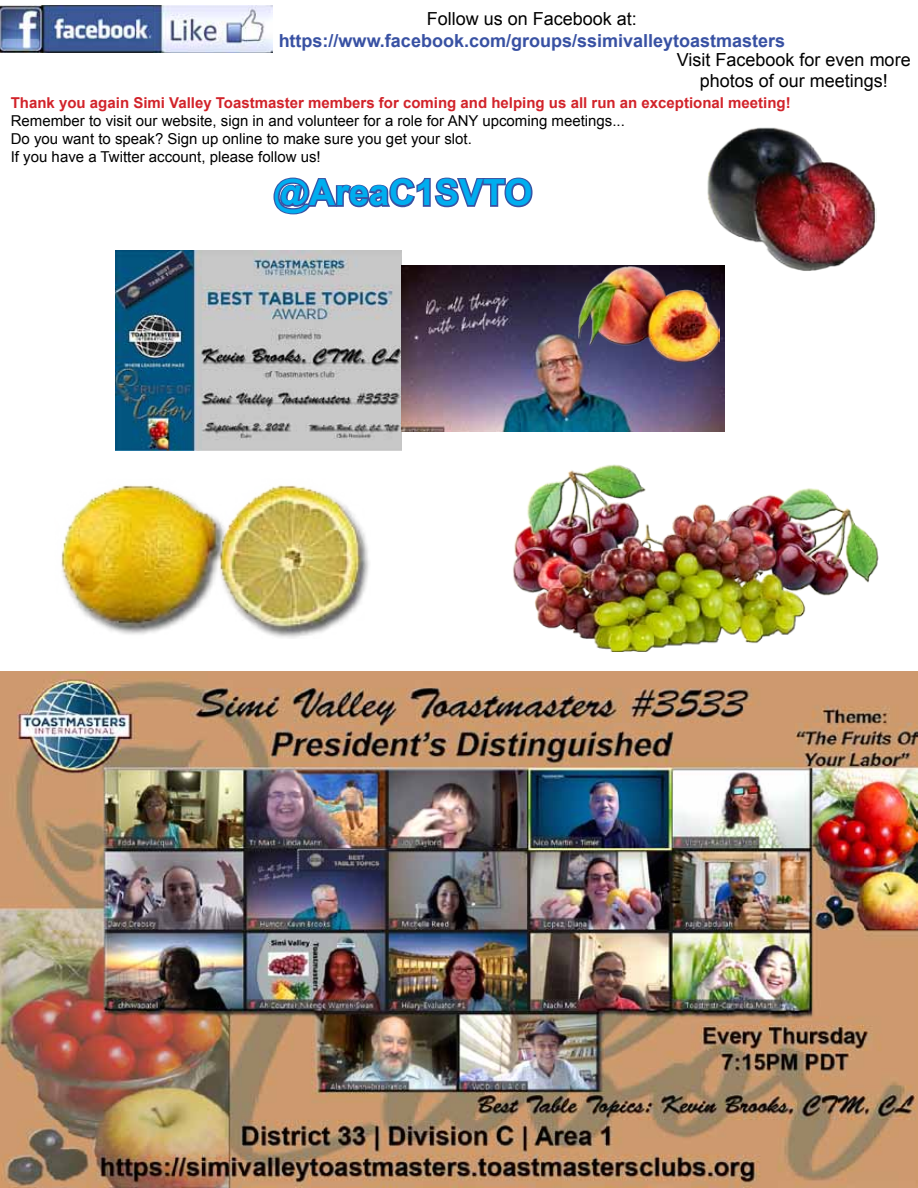
<style>
.page{position:relative;width:918px;height:1188px;background:#fff}
.page>*{position:absolute;margin:0;border:0;box-sizing:border-box;transform-origin:0 0}
.t1{font:700 36px "Arial";color:#00aeef}
.t2{font:18px/21.6px "Arial";color:#000;text-align:center}
.t3{font:700 18px "Arial";color:#3851a3}
.t4{font:15px/18px "Arial";color:#000}
.t5{font:700 15px "Arial";color:#d2232a}
</style>
<div class="page">
<svg style="left:273px;top:177px;width:260px;height:38px"></svg>
<img style="left:0;top:5px;width:273px;height:47px">
<img style="left:707px;top:127px;width:170px;height:145px">
<img style="left:61px;top:485px;width:308px;height:154px">
<img style="left:115px;top:250px;width:286px;height:201px">
<img style="left:401px;top:266px;width:323px;height:165px">
<img style="left:574px;top:265px;width:145px;height:99px">
<img style="left:0;top:672px;width:918px;height:516px">
<img style="left:513px;top:464px;width:366px;height:188px">
<p class="t2" style="left:427px;top:8px;width:212px">Follow us on Facebook at:</p>
<p class="t3" style="left:279px;top:28px;width:508px">https://www.facebook.com/groups/ssimivalleytoastmasters</p>
<p class="t2" style="left:677px;top:49px;width:235px">Visit Facebook for even more photos of our meetings!</p>
<p class="t5" style="left:11px;top:93px;width:781px">Thank you again Simi Valley Toastmaster members for coming and helping us all run an exceptional meeting!</p>
<p class="t4" style="left:11px;top:112px;width:616px">Remember to visit our website, sign in and volunteer for a role for ANY upcoming meetings...<br>Do you want to speak? Sign up online to make sure you get your slot.<br>If you have a Twitter account, please follow us!</p>
<h1 class="t1" style="left:274px;top:169px;width:260px">@AreaC1SVTO</h1>
</div>
